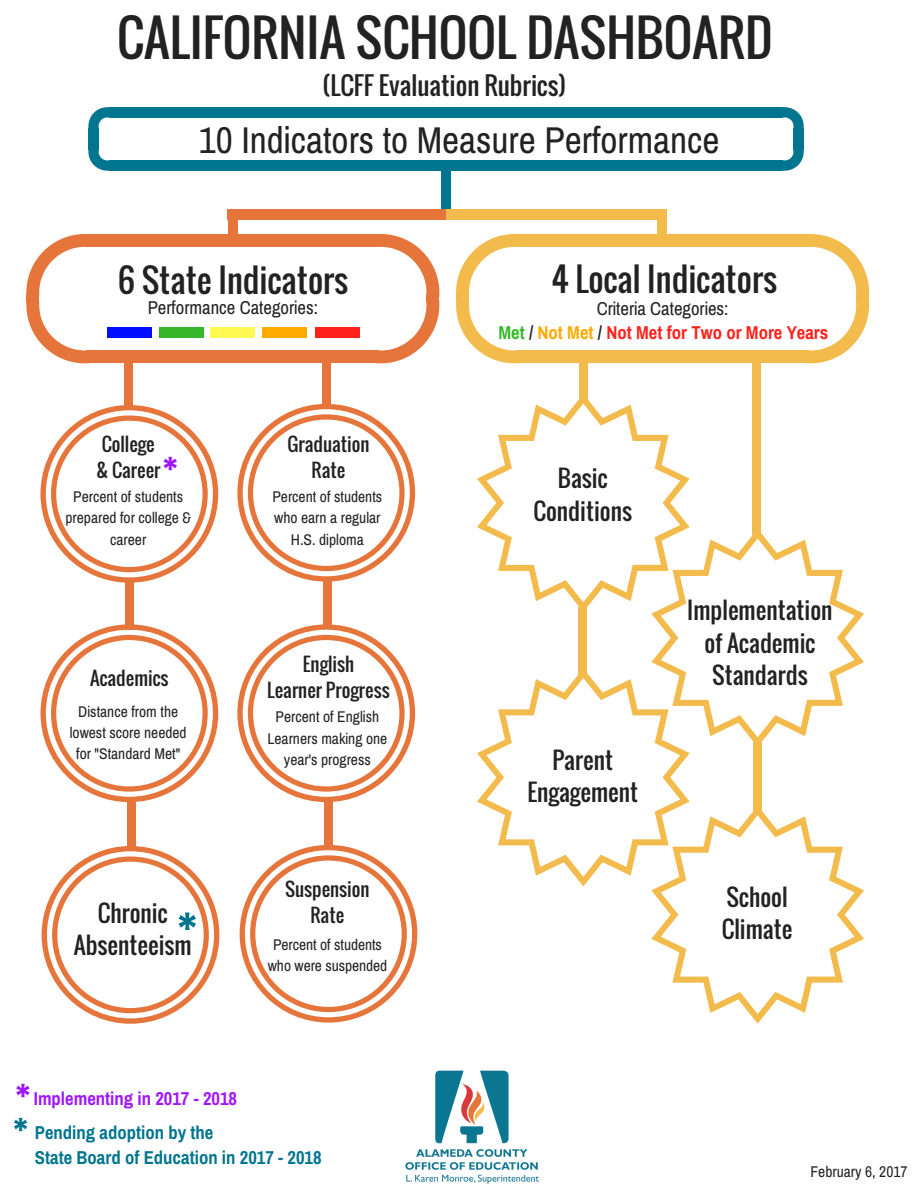
<style>
.page{position:relative;width:918px;height:1188px;background:#fff}
.page>*{position:absolute;margin:0;border:0;box-sizing:border-box;transform-origin:0 0}
.t1{font:65.4px "Archivo Narrow";color:#00758f}
.t2{font:49.8px "Oswald";color:#222}
.t3{font:49.8px "Archivo Narrow";color:#a016ff}
.t4{font:49.8px "Archivo Narrow";color:#00758f}
.t5{font:37.35px "Archivo Narrow";color:#222}
.t6{font:32.7px "Oswald";color:#222}
.t7{font:24.9px "Oswald";color:#222}
.t8{font:23.4px/32.7px "Oswald";color:#222;text-align:center}
.t9{font:18.75px/25.8px "Oswald";color:#222;text-align:center}
.t10{font:700 18.75px/23.7px "Archivo Narrow";color:#ff221c;text-align:center}
.t11{font:700 18.75px/25.8px "Archivo Narrow";color:#00758f}
.t12{font:700 18.75px "Archivo Narrow";color:#a016ff}
.t13{font:18.75px "Archivo Narrow";color:#222}
.t14{font:15.6px/21.3px "Archivo Narrow";color:#222;text-align:center}
.s1{font-weight:400;color:#222}
.s2{color:#35b729}
.s3{color:#222}
.s4{color:#ffab00}
</style>
<div class="page">
<div style="left:109px;top:107px;width:674px;height:10px;background:#00758f"></div>
<svg style="left:782px;top:107px;width:22px;height:21px"></svg>
<svg style="left:88px;top:107px;width:22px;height:21px"></svg>
<div style="left:793px;top:128px;width:11px;height:22px;background:#00758f"></div>
<svg style="left:783px;top:150px;width:21px;height:21px"></svg>
<div style="left:88px;top:128px;width:11px;height:22px;background:#00758f"></div>
<div style="left:109px;top:160px;width:674px;height:11px;background:#00758f"></div>
<svg style="left:88px;top:150px;width:21px;height:21px"></svg>
<div style="left:441px;top:167px;width:10px;height:43px;background:#00758f"></div>
<div style="left:228px;top:218px;width:9px;height:24px;background:#e5753a"></div>
<div style="left:657px;top:219px;width:10px;height:24px;background:#f3ba4c"></div>
<div style="left:227px;top:209px;width:221px;height:10px;background:#e5753a"></div>
<div style="left:447px;top:209px;width:220px;height:10px;background:#f3ba4c"></div>
<div style="left:124px;top:356px;width:9px;height:51px;background:#e5753a"></div>
<div style="left:125px;top:581px;width:9px;height:48px;background:#e5753a"></div>
<div style="left:87px;top:234px;width:292px;height:13px;background:#e5753a"></div>
<div style="left:87px;top:350px;width:292px;height:13px;background:#e5753a"></div>
<svg style="left:26px;top:234px;width:61px;height:129px"></svg>
<svg style="left:379px;top:234px;width:60px;height:129px"></svg>
<div style="left:516px;top:234px;width:293px;height:13px;background:#f3ba4c"></div>
<div style="left:516px;top:350px;width:293px;height:13px;background:#f3ba4c"></div>
<svg style="left:456px;top:234px;width:60px;height:129px"></svg>
<svg style="left:809px;top:234px;width:60px;height:129px"></svg>
<svg style="left:40px;top:405px;width:178px;height:178px"></svg>
<svg style="left:40px;top:624px;width:178px;height:178px"></svg>
<svg style="left:237px;top:404px;width:178px;height:178px"></svg>
<svg style="left:240px;top:845px;width:177px;height:178px"></svg>
<svg style="left:42px;top:846px;width:177px;height:178px"></svg>
<div style="left:127px;top:803px;width:9px;height:48px;background:#e5753a"></div>
<svg style="left:237px;top:624px;width:178px;height:178px"></svg>
<div style="left:322px;top:355px;width:9px;height:53px;background:#e5753a"></div>
<div style="left:579px;top:352px;width:9px;height:47px;background:#f3ba4c"></div>
<svg style="left:477px;top:399px;width:213px;height:209px"></svg>
<div style="left:753px;top:357px;width:8px;height:177px;background:#f3ba4c"></div>
<div style="left:578px;top:608px;width:9px;height:67px;background:#f3ba4c"></div>
<div style="left:753px;top:742px;width:9px;height:68px;background:#f3ba4c"></div>
<div style="left:323px;top:580px;width:9px;height:48px;background:#e5753a"></div>
<div style="left:324px;top:802px;width:9px;height:48px;background:#e5753a"></div>
<svg style="left:651px;top:810px;width:213px;height:214px"></svg>
<svg style="left:477px;top:673px;width:213px;height:213px"></svg>
<svg style="left:651px;top:529px;width:213px;height:218px"></svg>
<img style="left:405px;top:1070px;width:134px;height:114px">
<div style="left:315px;top:328px;width:45px;height:10px;background:#ff221c"></div>
<div style="left:262px;top:328px;width:45px;height:10px;background:#ffab00"></div>
<div style="left:211px;top:328px;width:44px;height:10px;background:#fff952"></div>
<div style="left:159px;top:328px;width:44px;height:10px;background:#35b729"></div>
<div style="left:107px;top:328px;width:45px;height:10px;background:#000eff"></div>
<h2 class="t2" style="left:117px;top:-1px;width:657px">CALIFORNIA SCHOOL DASHBOARD</h2>
<h3 class="t7" style="left:323px;top:66px;width:245px">(LCFF Evaluation Rubrics)</h3>
<h3 class="t5" style="left:199px;top:118px;width:522px">10 Indicators to Measure Performance</h3>
<h3 class="t6" style="left:118px;top:255px;width:232px">6 State Indicators</h3>
<h3 class="t6" style="left:552px;top:253px;width:227px">4 Local Indicators</h3>
<p class="t13" style="left:148px;top:296px;width:172px">Performance Categories:</p>
<p class="t10" style="left:498px;top:296px;width:332px"><span class="s1">Criteria Categories:<br></span><span class="s2">Met</span> <span class="s3">/</span> <span class="s4">Not Met</span> <span class="s3">/</span> Not Met for Two or More Years</p>
<p class="t9" style="left:96px;top:431px;width:66px">College &amp; Career</p>
<h2 class="t3" style="left:162px;top:444px;width:17px">*</h2>
<p class="t9" style="left:287px;top:431px;width:84px">Graduation<br>Rate</p>
<p class="t14" style="left:65px;top:485px;width:127px">Percent of students prepared for college &amp; career</p>
<p class="t14" style="left:272px;top:485px;width:111px">Percent of students who earn a regular<br>H.S. diploma</p>
<p class="t9" style="left:90px;top:665px;width:80px">Academics</p>
<p class="t9" style="left:267px;top:650px;width:124px">English<br>Learner Progress</p>
<p class="t14" style="left:70px;top:700px;width:119px">Distance from the lowest score needed for "Standard Met"</p>
<p class="t14" style="left:267px;top:706px;width:121px">Percent of English<br>Learners making one year's progress</p>
<p class="t9" style="left:285px;top:875px;width:86px">Suspension</p>
<h3 class="t8" style="left:98px;top:896px;width:71px">Chronic</h3>
<p class="t9" style="left:311px;top:901px;width:35px">Rate</p>
<h3 class="t8" style="left:74px;top:928px;width:120px">Absenteeism</h3>
<h1 class="t1" style="left:177px;top:896px;width:22px">*</h1>
<p class="t14" style="left:268px;top:933px;width:121px">Percent of students who were suspended</p>
<h2 class="t3" style="left:15px;top:1072px;width:17px">*</h2>
<p class="t12" style="left:34px;top:1087px;width:205px">Implementing in 2017 - 2018</p>
<h2 class="t4" style="left:13px;top:1105px;width:17px">*</h2>
<p class="t11" style="left:35px;top:1119px;width:288px">Pending adoption by the<br>State Board of Education in 2017 - 2018</p>
<h3 class="t8" style="left:533px;top:461px;width:100px">Basic<br>Conditions</h3>
<h3 class="t8" style="left:527px;top:743px;width:112px">Parent<br>Engagement</h3>
<h3 class="t8" style="left:687px;top:593px;width:147px">Implementation of Academic<br>Standards</h3>
<h3 class="t8" style="left:722px;top:880px;width:72px;text-align:left">School<br>Climate</h3>
<p class="t14" style="left:811px;top:1160px;width:99px">February 6, 2017</p>
</div>
